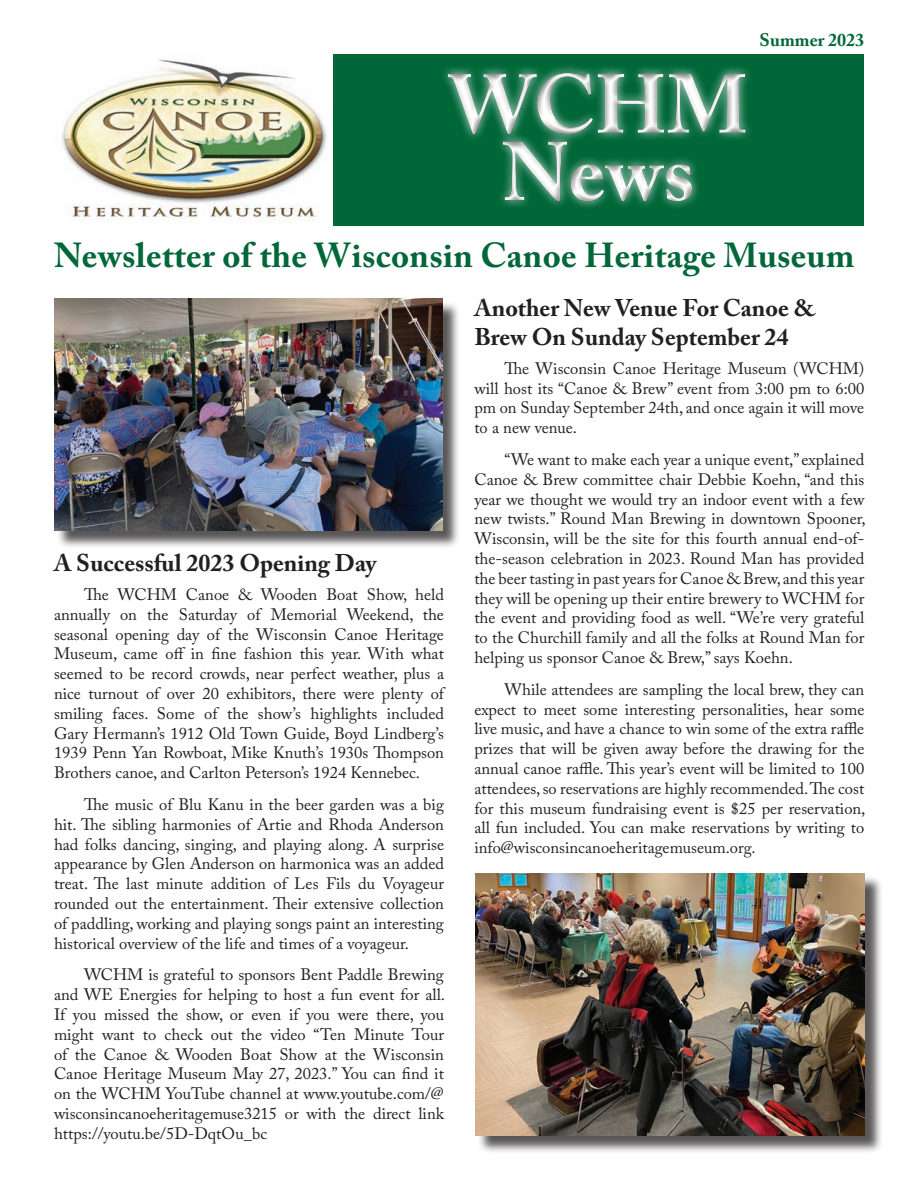
<style>
.page{position:relative;width:918px;height:1188px;background:#fff}
.page>*{position:absolute;margin:0;border:0;box-sizing:border-box;transform-origin:0 0}
.t1{font:700 82.5px/67.5px "Adobe Caslon Pro";color:#fff;text-align:center}
.t2{font:700 34.5px "Adobe Caslon Pro";letter-spacing:.01em;color:#006739}
.t3{font:700 24px/28.8px "Adobe Caslon Pro";color:#231f20}
.t4{font:700 18px "Adobe Caslon Pro";color:#006739}
.t5{font:16.5px/19.8px "Adobe Caslon Pro";color:#231f20;text-align:justify}
</style>
<div class="page">
<div style="left:477px;top:875px;width:406px;height:279px;background:#231f20;opacity:.75"></div>
<img style="left:475px;top:873px;width:389px;height:263px">
<div style="left:54px;top:54px;width:809px;height:171px;background:#006739"></div>
<img style="left:54px;top:54px;width:279px;height:171px">
<div style="left:56px;top:301px;width:405px;height:248px;background:#231f20;opacity:.75"></div>
<img style="left:54px;top:298px;width:388px;height:233px">
<div style="left:441px;top:65px;width:312px;height:145px;background:#231f20;opacity:.5"></div>
<h1 class="t1" style="left:449px;top:70px;width:301px">WCHM<br>News</h1>
<p class="t4" style="left:760px;top:29px;width:106px">Summer 2023</p>
<h2 class="t2" style="left:54px;top:235px;width:802px">Newsletter of the Wisconsin Canoe Heritage Museum</h2>
<h3 class="t3" style="left:474px;top:293px;width:343px">Another New Venue For Canoe &amp;<br>Brew On Sunday September 24</h3>
<p class="t5" style="left:474px;top:358px;width:392px;text-indent:30px">The Wisconsin Canoe Heritage Museum (WCHM) will host its “Canoe &amp; Brew” event from 3:00 pm to 6:00 pm on Sunday September 24th, and once again it will move to a new venue.</p>
<p class="t5" style="left:474px;top:449px;width:393px;text-indent:30px">“We want to make each year a unique event,” explained Canoe &amp; Brew committee chair Debbie Koehn, “and this year we thought we would try an indoor event with a few new twists.” Round Man Brewing in downtown Spooner, Wisconsin, will be the site for this fourth annual end-of&shy;the-season celebration in 2023. Round Man has provided the beer tasting in past years for Canoe &amp; Brew, and this year they will be opening up their entire brewery to WCHM for the event and providing food as well. “We’re very grateful to the Churchill family and all the folks at Round Man for helping us sponsor Canoe &amp; Brew,” says Koehn.</p>
<p class="t5" style="left:474px;top:679px;width:393px;text-indent:30px">While attendees are sampling the local brew, they can expect to meet some interesting personalities, hear some live music, and have a chance to win some of the extra raffle prizes that will be given away before the drawing for the annual canoe raffle. This year’s event will be limited to 100 attendees, so reservations are highly recommended. The cost for this museum fundraising event is $25 per reservation, all fun included. You can make reservations by writing to info@wisconsincanoeheritagemuseum.org.</p>
<h3 class="t3" style="left:54px;top:548px;width:324px">A Successful 2023 Opening Day</h3>
<p class="t5" style="left:54px;top:584px;width:392px;text-indent:30px">The WCHM Canoe &amp; Wooden Boat Show, held annually on the Saturday of Memorial Weekend, the seasonal opening day of the Wisconsin Canoe Heritage Museum, came off in fine fashion this year. With what seemed to be record crowds, near perfect weather, plus a nice turnout of over 20 exhibitors, there were plenty of smiling faces. Some of the show’s highlights included Gary Hermann’s 1912 Old Town Guide, Boyd Lindberg’s 1939 Penn Yan Rowboat, Mike Knuth’s 1930s Thompson Brothers canoe, and Carlton Peterson’s 1924 Kennebec.</p>
<p class="t5" style="left:54px;top:794px;width:392px;text-indent:30px">The music of Blu Kanu in the beer garden was a big hit. The sibling harmonies of Artie and Rhoda Anderson had folks dancing, singing, and playing along. A surprise appearance by Glen Anderson on harmonica was an added treat. The last minute addition of Les Fils du Voyageur rounded out the entertainment. Their extensive collection of paddling, working and playing songs paint an interesting historical overview of the life and times of a voyageur.</p>
<p class="t5" style="left:54px;top:965px;width:393px;text-indent:30px">WCHM is grateful to sponsors Bent Paddle Brewing and WE Energies for helping to host a fun event for all.<br>If you missed the show, or even if you were there, you might want to check out the video “Ten Minute Tour of the Canoe &amp; Wooden Boat Show at the Wisconsin Canoe Heritage Museum May 27, 2023.” You can find it on the WCHM YouTube channel at www.youtube.com/@ wisconsincanoeheritagemuse3215 or with the direct link https://youtu.be/5D-DqtOu_bc</p>
</div>
